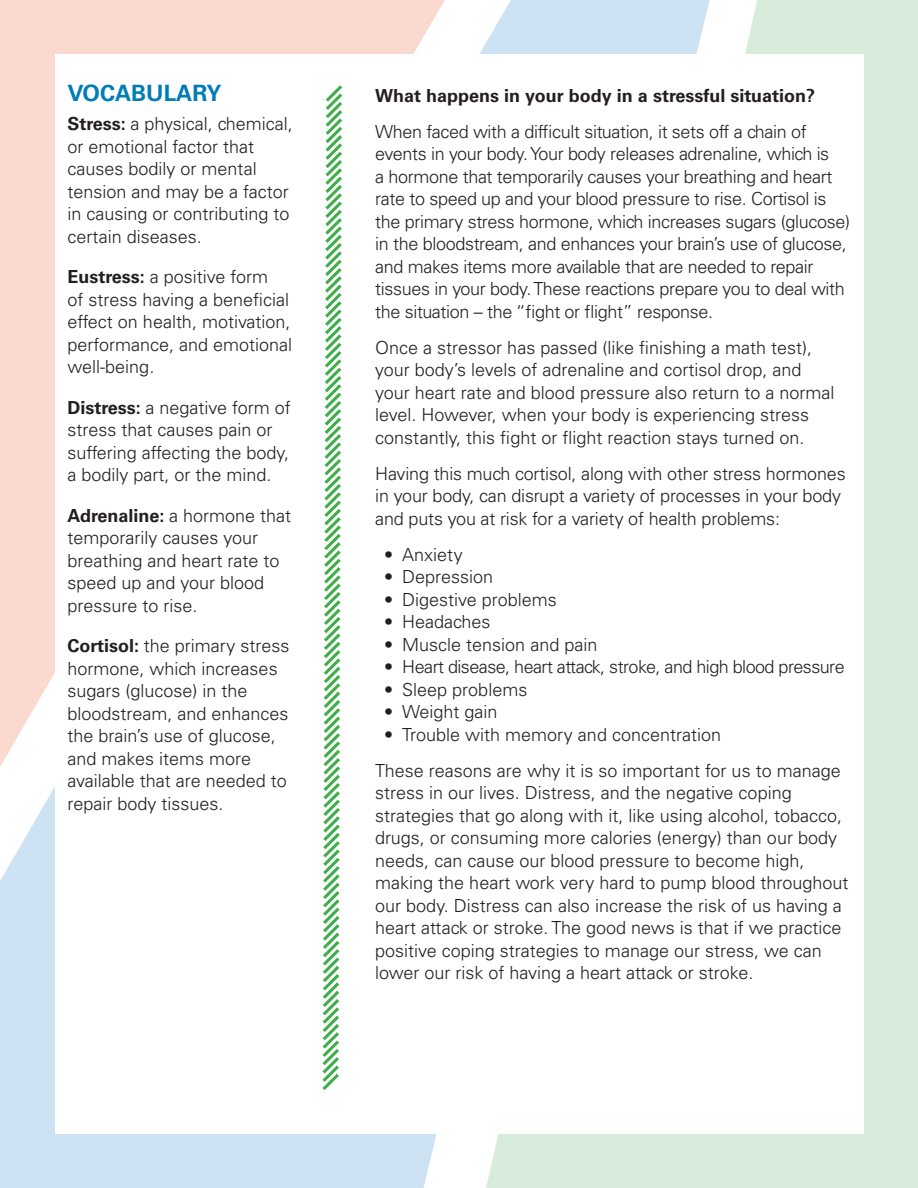
<style>
.page{position:relative;width:918px;height:1188px;background:#fff}
.page>*{position:absolute;margin:0;border:0;box-sizing:border-box;transform-origin:0 0}
.Blue_Caps{font:700 22.5px "Univers LT Std";color:#007db5}
.Normal_text{font:300 18px/22.5px "Univers LT Std";color:#231f20}
.Vocab_Column{font:300 18px/22.5px "Univers LT Std";color:#231f20}
.Normal_text-2{font:300 18px/22.5px "Univers LT Std";letter-spacing:-.02em;color:#231f20}
.Normal_text-3{font:300 18px "Univers LT Std";letter-spacing:-.03em;color:#231f20}
.Normal_text-4{font:700 18px "Univers LT Std";color:#231f20}
.s1{font-weight:700}
</style>
<div class="page">
<svg style="left:322px;top:85px;width:21px;height:1006px"></svg>
<p class="Blue_Caps" style="left:68px;top:80px;width:156px">VOCABULARY</p>
<p class="Vocab_Column" style="left:68px;top:113px;width:227px"><span class="s1">Stress:</span> a physical, chemical, or emotional factor that causes bodily or mental tension and may be a factor in causing or contributing to certain diseases.</p>
<p class="Vocab_Column" style="left:68px;top:266px;width:226px"><span class="s1">Eustress:</span> a positive form<br>of stress having a beneficial effect on health, motivation, performance, and emotional well-being.</p>
<p class="Vocab_Column" style="left:68px;top:396px;width:225px"><span class="s1">Distress:</span> a negative form of stress that causes pain or suffering affecting the body, a bodily part, or the mind.</p>
<p class="Vocab_Column" style="left:68px;top:504px;width:225px"><span class="s1">Adrenaline:</span> a hormone that temporarily causes your breathing and heart rate to speed up and your blood pressure to rise.</p>
<p class="Vocab_Column" style="left:68px;top:635px;width:223px"><span class="s1">Cortisol:</span> the primary stress hormone, which increases sugars (glucose) in the bloodstream, and enhances the brain’s use of glucose, and makes items more available that are needed to repair body tissues.</p>
<p class="Normal_text-4" style="left:375px;top:85px;width:441px">What happens in your body in a stressful situation?</p>
<p class="Normal_text-2" style="left:375px;top:120px;width:476px">When faced with a difficult situation, it sets off a chain of events in your body. Your body releases adrenaline, which is<br>a hormone that temporarily causes your breathing and heart rate to speed up and your blood pressure to rise. Cortisol is the primary stress hormone, which increases sugars (glucose) in the bloodstream, and enhances your brain’s use of glucose, and makes items more available that are needed to repair tissues in your body. These reactions prepare you to deal with the situation – the “fight or flight” response.</p>
<p class="Normal_text" style="left:375px;top:336px;width:461px">Once a stressor has passed (like finishing a math test), your body’s levels of adrenaline and cortisol drop, and your heart rate and blood pressure also return to a normal level. However, when your body is experiencing stress constantly, this fight or flight reaction stays turned on.</p>
<p class="Normal_text" style="left:375px;top:462px;width:472px">Having this much cortisol, along with other stress hormones in your body, can disrupt a variety of processes in your body and puts you at risk for a variety of health problems:</p>
<p class="Normal_text" style="left:384px;top:543px;width:80px">• Anxiety</p>
<p class="Normal_text" style="left:384px;top:565px;width:111px">• Depression</p>
<p class="Normal_text" style="left:384px;top:588px;width:174px">• Digestive problems</p>
<p class="Normal_text" style="left:384px;top:610px;width:108px">• Headaches</p>
<p class="Normal_text" style="left:384px;top:633px;width:215px">• Muscle tension and pain</p>
<p class="Normal_text-3" style="left:384px;top:656px;width:462px">• Heart disease, heart attack, stroke, and high blood pressure</p>
<p class="Normal_text" style="left:384px;top:678px;width:145px">• Sleep problems</p>
<p class="Normal_text" style="left:384px;top:700px;width:115px">• Weight gain</p>
<p class="Normal_text" style="left:384px;top:723px;width:338px">• Trouble with memory and concentration</p>
<p class="Normal_text" style="left:375px;top:759px;width:475px">These reasons are why it is so important for us to manage stress in our lives. Distress, and the negative coping strategies that go along with it, like using alcohol, tobacco, drugs, or consuming more calories (energy) than our body needs, can cause our blood pressure to become high, making the heart work very hard to pump blood throughout our body. Distress can also increase the risk of us having a heart attack or stroke. The good news is that if we practice positive coping strategies to manage our stress, we can lower our risk of having a heart attack or stroke.</p>
</div>
